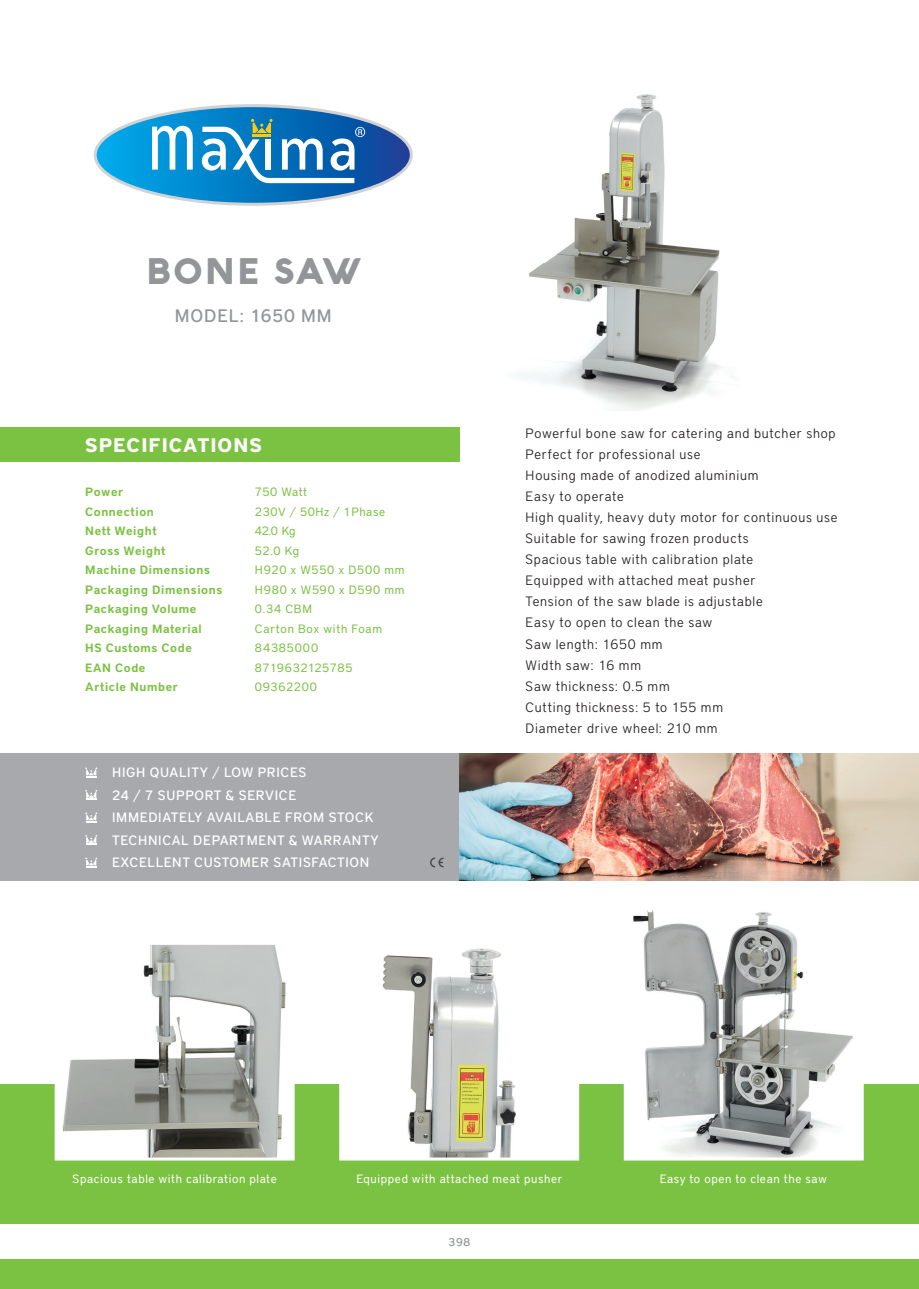
<style>
.page{position:relative;width:919px;height:1289px;background:#fff}
.page>*{position:absolute;margin:0;border:0;box-sizing:border-box;transform-origin:0 0}
.t1{font:900 36px "Aquawax";letter-spacing:.045em;color:#939598}
.t2{font:700 19.5px "District Pro";letter-spacing:.05em;color:#fff}
.t3{font:500 18px "District Pro";letter-spacing:.05em;color:#939598}
.t4{font:300 13.5px/21px "District Pro";letter-spacing:.055em;color:#231f20}
.t5{font:500 13.5px/22.5px "District Pro";letter-spacing:.05em;color:#fff}
.t6{font:600 12px/19.5px "District Pro";letter-spacing:.05em;color:#7bc142}
.t7{font:12px/19.5px "District Pro";letter-spacing:.055em;color:#7bc142}
.t8{font:12px "District Pro";letter-spacing:.05em;color:#fff}
.t9{font:500 11.25px "District Pro";color:#939598}
</style>
<div class="page">
<div style="left:0;top:1084px;width:918px;height:204px;background:#7bc142"></div>
<div style="left:0;top:1224px;width:918px;height:34px;background:#fff"></div>
<img style="left:520px;top:94px;width:201px;height:316px">
<div style="left:0;top:427px;width:459px;height:34px;background:#7bc142"></div>
<svg style="left:95px;top:106px;width:316px;height:98px"></svg>
<div style="left:0;top:753px;width:459px;height:127px;background:#a8a9ad"></div>
<svg style="left:85px;top:767px;width:12px;height:10px"></svg>
<svg style="left:85px;top:790px;width:12px;height:9px"></svg>
<svg style="left:85px;top:812px;width:12px;height:10px"></svg>
<svg style="left:85px;top:857px;width:12px;height:10px"></svg>
<svg style="left:85px;top:835px;width:12px;height:9px"></svg>
<svg style="left:430px;top:857px;width:13px;height:10px"></svg>
<svg style="left:339px;top:948px;width:241px;height:213px"></svg>
<svg style="left:623px;top:910px;width:241px;height:251px"></svg>
<svg style="left:54px;top:944px;width:241px;height:217px"></svg>
<img style="left:459px;top:753px;width:459px;height:127px">
<h1 class="t1" style="left:146px;top:247px;width:215px">BONE SAW</h1>
<h3 class="t3" style="left:175px;top:303px;width:158px">MODEL: 1650 MM</h3>
<h2 class="t2" style="left:85px;top:430px;width:178px">SPECIFICATIONS</h2>
<p class="t6" style="left:85px;top:482px;width:138px">Power<br>Connection<br>Nett Weight<br>Gross Weight<br>Machine Dimensions<br>Packaging Dimensions<br>Packaging Volume<br>Packaging Material<br>HS Customs Code<br>EAN Code<br>Article Number</p>
<p class="t7" style="left:255px;top:481px;width:151px">750 Watt<br>230V / 50Hz / 1Phase<br>42.0 Kg<br>52.0 Kg<br>H920 x W550 x D500 mm<br>H980 x W590 x D590 mm<br>0.34 CBM<br>Carton Box with Foam<br>84385000<br>8719632125785<br>09362200</p>
<p class="t5" style="left:112px;top:760px;width:268px">HIGH QUALITY / LOW PRICES<br>24 / 7 SUPPORT &amp; SERVICE<br>IMMEDIATELY AVAILABLE FROM STOCK<br>TECHNICAL DEPARTMENT &amp; WARRANTY<br>EXCELLENT CUSTOMER SATISFACTION</p>
<p class="t4" style="left:525px;top:422px;width:313px">Powerful bone saw for catering and butcher shop<br>Perfect for professional use<br>Housing made of anodized aluminium<br>Easy to operate<br>High quality, heavy duty motor for continuous use<br>Suitable for sawing frozen products<br>Spacious table with calibration plate<br>Equipped with attached meat pusher<br>Tension of the saw blade is adjustable<br>Easy to open to clean the saw<br>Saw length: 1650 mm<br>Width saw: 16 mm<br>Saw thickness: 0.5 mm<br>Cutting thickness: 5 to 155 mm<br>Diameter drive wheel: 210 mm</p>
<p class="t8" style="left:73px;top:1170px;width:205px">Spacious table with calibration plate</p>
<p class="t8" style="left:356px;top:1170px;width:207px">Equipped with attached meat pusher</p>
<p class="t8" style="left:659px;top:1170px;width:169px">Easy to open to clean the saw</p>
<p class="t9" style="left:448px;top:1233px;width:23px">398</p>
</div>
